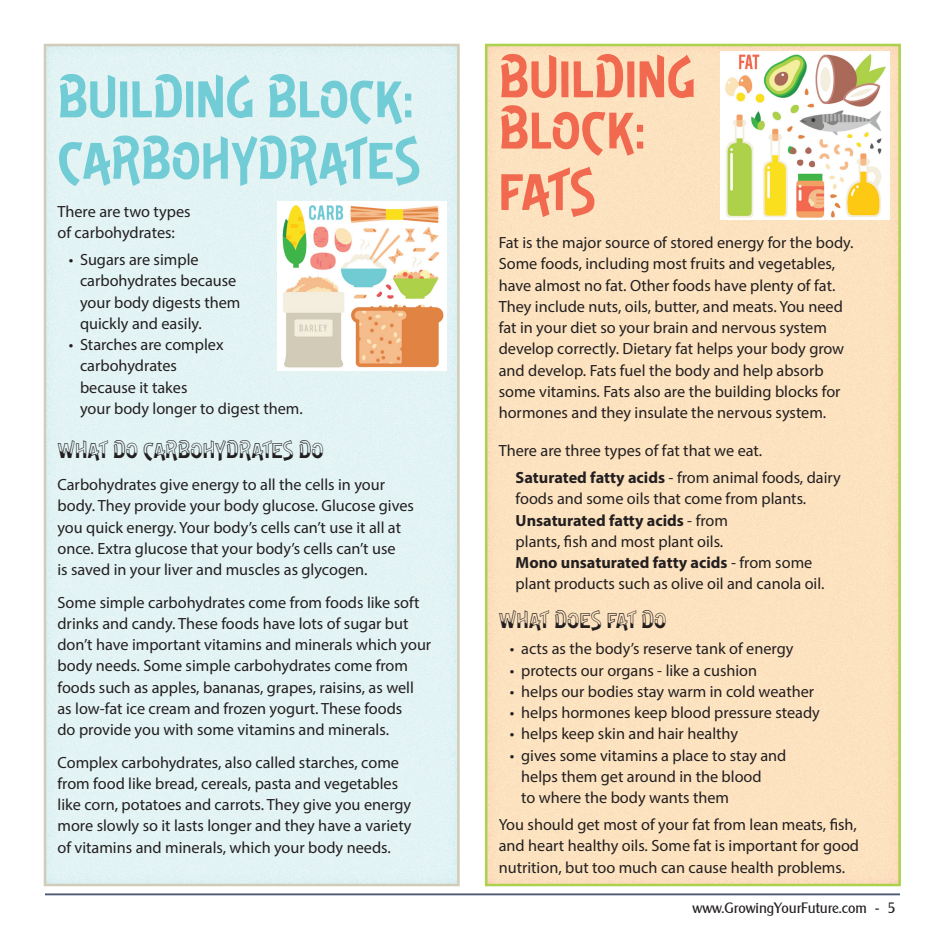
<style>
.page{position:relative;width:945px;height:945px;background:#fff}
.page>*{position:absolute;margin:0;border:0;box-sizing:border-box;transform-origin:0 0}
.Body_copy-CFA{font:51.25px/61.5px "De Little Chromatic";color:#72ccd5}
.Body_copy-CFA-2{font:51.25px/51.2px "De Little Chromatic";color:#f1694f}
.Body_copy-CFA-3{font:21.25px "De Little Chromatic Outline";color:#231f20}
.Body_copy-CFA-4{font:16.25px/21.2px "Myriad Pro";color:#231f20}
.t1{font:15px "Clearly Gothic";color:#231f20}
.s1{font-weight:700}
</style>
<div class="page">
<hr style="left:45px;top:893px;width:855px;height:2px;background:#4b5973">
<div style="left:42px;top:42px;width:422px;height:845px;background:#e3f3f4"></div>
<div style="left:44px;top:44px;width:416px;height:842px;border:2px solid #d1cbb8"></div>
<div style="left:484px;top:42px;width:417px;height:845px;background:#fce3c0"></div>
<div style="left:485px;top:44px;width:416px;height:842px;border:2px solid #acd14a"></div>
<img style="left:720px;top:51px;width:169px;height:169px">
<img style="left:278px;top:202px;width:169px;height:168px">
<p class="Body_copy-CFA" style="left:58px;top:68px;width:365px">BUILDING BLOCK:<br>CARBOHYDRATES</p>
<p class="Body_copy-CFA-4" style="left:58px;top:201px;width:135px">There are two types of carbohydrates:</p>
<p class="Body_copy-CFA-4" style="left:80px;top:249px;width:162px;text-indent:-11px">• Sugars are simple carbohydrates because your body digests them quickly and easily.</p>
<p class="Body_copy-CFA-4" style="left:80px;top:334px;width:224px;text-indent:-11px">• Starches are complex carbohydrates<br>because it takes<br>your body longer to digest them.</p>
<p class="Body_copy-CFA-3" style="left:58px;top:440px;width:282px">WHAT DO CARBOHYDRATES DO?</p>
<p class="Body_copy-CFA-4" style="left:58px;top:474px;width:358px">Carbohydrates give energy to all the cells in your body. They provide your body glucose. Glucose gives you quick energy. Your body’s cells can’t use it all at once. Extra glucose that your body’s cells can’t use<br>is saved in your liver and muscles as glycogen.</p>
<p class="Body_copy-CFA-4" style="left:58px;top:591px;width:375px">Some simple carbohydrates come from foods like soft drinks and candy. These foods have lots of sugar but don’t have important vitamins and minerals which your body needs. Some simple carbohydrates come from foods such as apples, bananas, grapes, raisins, as well as low-fat ice cream and frozen yogurt. These foods<br>do provide you with some vitamins and minerals.</p>
<p class="Body_copy-CFA-4" style="left:58px;top:751px;width:356px">Complex carbohydrates, also called starches, come from food like bread, cereals, pasta and vegetables like corn, potatoes and carrots. They give you energy more slowly so it lasts longer and they have a variety of vitamins and minerals, which your body needs.</p>
<p class="Body_copy-CFA-2" style="left:499px;top:54px;width:199px">BUILDING<br>BLOCK:</p>
<p class="Body_copy-CFA-2" style="left:499px;top:166px;width:99px">FATS</p>
<p class="Body_copy-CFA-4" style="left:499px;top:232px;width:356px">Fat is the major source of stored energy for the body.<br>Some foods, including most fruits and vegetables, have almost no fat. Other foods have plenty of fat.<br>They include nuts, oils, butter, and meats. You need fat in your diet so your brain and nervous system develop correctly. Dietary fat helps your body grow and develop. Fats fuel the body and help absorb some vitamins. Fats also are the building blocks for hormones and they insulate the nervous system.</p>
<p class="Body_copy-CFA-4" style="left:499px;top:440px;width:265px">There are three types of fat that we eat.</p>
<p class="Body_copy-CFA-4" style="left:516px;top:467px;width:327px"><span class="s1">Saturated fatty acids</span> - from animal foods, dairy foods and some oils that come from plants.</p>
<p class="Body_copy-CFA-4" style="left:516px;top:509px;width:214px"><span class="s1">Unsaturated fatty acids</span> - from plants, fish and most plant oils.</p>
<p class="Body_copy-CFA-4" style="left:516px;top:552px;width:310px"><span class="s1">Mono unsaturated fatty acids</span> - from some plant products such as olive oil and canola oil.</p>
<p class="Body_copy-CFA-3" style="left:499px;top:610px;width:183px">WHAT DOES FAT DO?</p>
<p class="Body_copy-CFA-4" style="left:510px;top:638px;width:285px">• acts as the body’s reserve tank of energy</p>
<p class="Body_copy-CFA-4" style="left:510px;top:659px;width:249px">• protects our organs - like a cushion</p>
<p class="Body_copy-CFA-4" style="left:510px;top:681px;width:306px">• helps our bodies stay warm in cold weather</p>
<p class="Body_copy-CFA-4" style="left:510px;top:702px;width:311px">• helps hormones keep blood pressure steady</p>
<p class="Body_copy-CFA-4" style="left:510px;top:723px;width:230px">• helps keep skin and hair healthy</p>
<p class="Body_copy-CFA-4" style="left:521px;top:744px;width:267px;text-indent:-11px">• gives some vitamins a place to stay and helps them get around in the blood<br>to where the body wants them</p>
<p class="Body_copy-CFA-4" style="left:499px;top:814px;width:362px">You should get most of your fat from lean meats, fish, and heart healthy oils. Some fat is important for good nutrition, but too much can cause health problems.</p>
<p class="t1" style="left:693px;top:899px;width:204px">www.GrowingYourFuture.com - 5</p>
</div>
